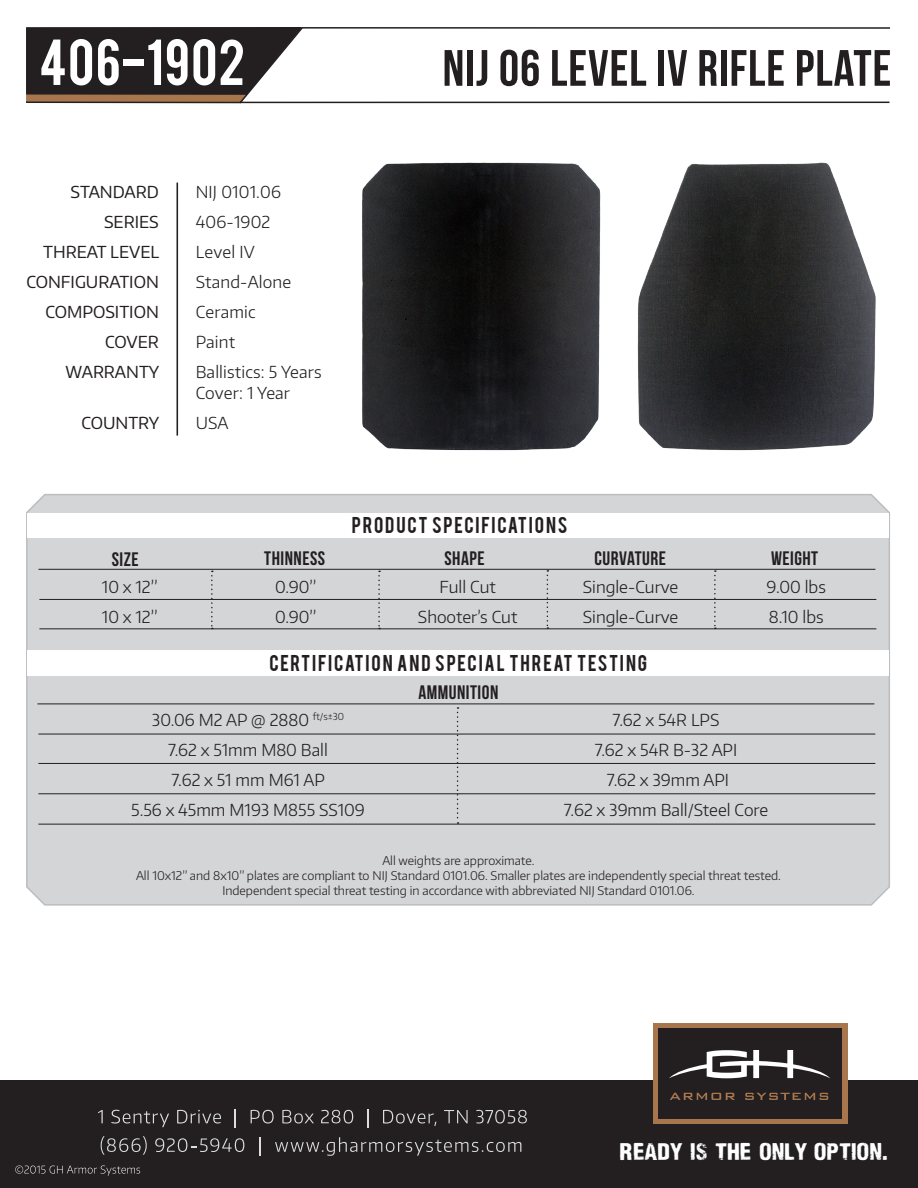
<style>
.page{position:relative;width:918px;height:1188px;background:#fff}
.page>*{position:absolute;margin:0;border:0;box-sizing:border-box;transform-origin:0 0}
.t1{font:52.5px "Bebas";letter-spacing:.02em;color:#fff}
.t2{font:700 51px "Bebas Neue";letter-spacing:.02em;color:#231f20}
.t3{font:51px "Bebas";letter-spacing:.025em;color:#fff}
.t4{font:22.35px "Nidex Expd";color:#fff}
.t5{font:700 19.5px "Bebas Neue";letter-spacing:.025em;color:#231f20}
.t6{font:18px "Bebas";letter-spacing:.095em;color:#231f20}
.t7{font:300 16.5px/21px "Encode Sans";color:#231f20}
.t8{font:16.5px "Encode Sans";color:#231f20}
.t9{font:300 12px "Encode Sans";color:#231f20}
</style>
<div class="page">
<div style="left:26px;top:494px;width:864px;height:412px;background:#d4d5d7"></div>
<div style="left:0;top:1080px;width:918px;height:108px;background:#231f20"></div>
<div style="left:28px;top:650px;width:861px;height:25px;background:#fff"></div>
<div style="left:28px;top:513px;width:861px;height:25px;background:#fff"></div>
<div style="left:653px;top:1023px;width:194px;height:101px;background:#a8764d"></div>
<div style="left:658px;top:1028px;width:184px;height:91px;background:#231f20"></div>
<svg style="left:670px;top:1093px;width:65px;height:7px"></svg>
<svg style="left:745px;top:1093px;width:83px;height:7px"></svg>
<svg style="left:669px;top:1050px;width:161px;height:28px"></svg>
<svg style="left:98px;top:1110px;width:5px;height:13px"></svg>
<svg style="left:111px;top:1110px;width:58px;height:17px"></svg>
<svg style="left:177px;top:1110px;width:44px;height:14px"></svg>
<svg style="left:235px;top:1109px;width:1px;height:18px"></svg>
<svg style="left:251px;top:1110px;width:23px;height:14px"></svg>
<svg style="left:282px;top:1110px;width:32px;height:14px"></svg>
<svg style="left:321px;top:1110px;width:32px;height:14px"></svg>
<svg style="left:367px;top:1109px;width:1px;height:18px"></svg>
<svg style="left:383px;top:1110px;width:53px;height:16px"></svg>
<svg style="left:444px;top:1110px;width:24px;height:13px"></svg>
<svg style="left:476px;top:1110px;width:51px;height:14px"></svg>
<svg style="left:101px;top:1136px;width:46px;height:19px"></svg>
<svg style="left:155px;top:1138px;width:89px;height:14px"></svg>
<svg style="left:259px;top:1137px;width:2px;height:19px"></svg>
<svg style="left:275px;top:1137px;width:246px;height:19px"></svg>
<svg style="left:15px;top:1166px;width:125px;height:10px"></svg>
<svg style="left:26px;top:27px;width:865px;height:77px"></svg>
<img style="left:362px;top:162px;width:239px;height:289px">
<img style="left:637px;top:162px;width:239px;height:289px">
<svg style="left:714px;top:570px;width:2px;height:58px"></svg>
<svg style="left:378px;top:571px;width:2px;height:57px"></svg>
<hr style="left:39px;top:599px;width:837px;height:1px;background:#231f20">
<hr style="left:39px;top:628px;width:837px;height:1px;background:#231f20">
<hr style="left:38px;top:569px;width:837px;height:1px;background:#231f20">
<svg style="left:211px;top:571px;width:2px;height:58px"></svg>
<svg style="left:547px;top:570px;width:1px;height:59px"></svg>
<hr style="left:177px;top:183px;width:1px;height:253px;background:#231f20">
<hr style="left:38px;top:734px;width:837px;height:1px;background:#231f20">
<hr style="left:38px;top:793px;width:837px;height:1px;background:#231f20">
<hr style="left:38px;top:763px;width:837px;height:1px;background:#231f20">
<hr style="left:38px;top:824px;width:837px;height:1px;background:#231f20">
<hr style="left:37px;top:704px;width:837px;height:1px;background:#231f20">
<svg style="left:457px;top:707px;width:2px;height:117px"></svg>
<p class="t1" style="left:51px;top:23px;width:202px">406-1901</p>
<p class="t3" style="left:39px;top:25px;width:208px">406-1902</p>
<p class="t2" style="left:443px;top:40px;width:450px">NIJ 06 LEVEL IV RIFLE PLATE</p>
<p class="t8" style="left:71px;top:181px;width:90px">STANDARD</p>
<p class="t8" style="left:104px;top:211px;width:56px">SERIES</p>
<p class="t8" style="left:43px;top:241px;width:118px">THREAT LEVEL</p>
<p class="t8" style="left:26px;top:271px;width:134px">CONFIGURATION</p>
<p class="t8" style="left:45px;top:301px;width:115px">COMPOSITION</p>
<p class="t8" style="left:105px;top:331px;width:55px">COVER</p>
<p class="t8" style="left:66px;top:361px;width:95px">WARRANTY</p>
<p class="t8" style="left:81px;top:412px;width:80px">COUNTRY</p>
<p class="t7" style="left:196px;top:181px;width:87px">NIJ 0101.06</p>
<p class="t7" style="left:196px;top:211px;width:76px">406-1902</p>
<p class="t7" style="left:196px;top:241px;width:61px">Level IV</p>
<p class="t7" style="left:196px;top:271px;width:97px">Stand-Alone</p>
<p class="t7" style="left:196px;top:301px;width:62px">Ceramic</p>
<p class="t7" style="left:196px;top:331px;width:41px">Paint</p>
<p class="t7" style="left:196px;top:361px;width:128px">Ballistics: 5 Years<br>Cover: 1 Year</p>
<p class="t7" style="left:196px;top:412px;width:34px">USA</p>
<p class="t6" style="left:352px;top:512px;width:217px">PRODUCT SPECIFICATIONS</p>
<p class="t5" style="left:112px;top:548px;width:28px">SIZE</p>
<p class="t5" style="left:264px;top:548px;width:62px">THINNESS</p>
<p class="t5" style="left:444px;top:548px;width:42px">SHAPE</p>
<p class="t5" style="left:595px;top:548px;width:73px">CURVATURE</p>
<p class="t5" style="left:771px;top:548px;width:49px">WEIGHT</p>
<p class="t7" style="left:583px;top:576px;width:97px">Single-Curve</p>
<p class="t7" style="left:583px;top:606px;width:97px">Single-Curve</p>
<p class="t7" style="left:102px;top:576px;width:57px">10 x 12”</p>
<p class="t7" style="left:102px;top:606px;width:57px">10 x 12”</p>
<p class="t7" style="left:275px;top:576px;width:43px">0.90”</p>
<p class="t7" style="left:275px;top:606px;width:43px">0.90”</p>
<p class="t7" style="left:440px;top:576px;width:58px">Full Cut</p>
<p class="t7" style="left:418px;top:606px;width:101px">Shooter’s Cut</p>
<p class="t7" style="left:767px;top:576px;width:61px">9.00 lbs</p>
<p class="t7" style="left:769px;top:606px;width:56px">8.10 lbs</p>
<p class="t6" style="left:269px;top:650px;width:379px">CERTIFICATION AND SPECIAL THREAT TESTING</p>
<p class="t7" style="left:152px;top:708px;width:194px">30.06 M2 AP @ 2880 <sup>ft/s±30</sup></p>
<p class="t7" style="left:168px;top:738px;width:161px">7.62 x 51mm M80 Ball</p>
<p class="t7" style="left:172px;top:768px;width:155px">7.62 x 51 mm M61 AP</p>
<p class="t7" style="left:131px;top:798px;width:235px">5.56 x 45mm M193 M855 SS109</p>
<p class="t5" style="left:418px;top:682px;width:81px">AMMUNITION</p>
<p class="t7" style="left:613px;top:708px;width:108px">7.62 x 54R LPS</p>
<p class="t7" style="left:595px;top:738px;width:144px">7.62 x 54R B-32 API</p>
<p class="t7" style="left:607px;top:768px;width:124px">7.62 x 39mm API</p>
<p class="t7" style="left:564px;top:798px;width:206px">7.62 x 39mm Ball/Steel Core</p>
<p class="t9" style="left:382px;top:852px;width:154px">All weights are approximate.</p>
<p class="t9" style="left:136px;top:867px;width:646px">All 10x12” and 8x10” plates are compliant to NIJ Standard 0101.06. Smaller plates are independently special threat tested.</p>
<p class="t9" style="left:222px;top:882px;width:474px">Independent special threat testing in accordance with abbreviated NIJ Standard 0101.06.</p>
<h3 class="t4" style="left:620px;top:1138px;width:270px">READY IS THE ONLY OPTION.</h3>
</div>
